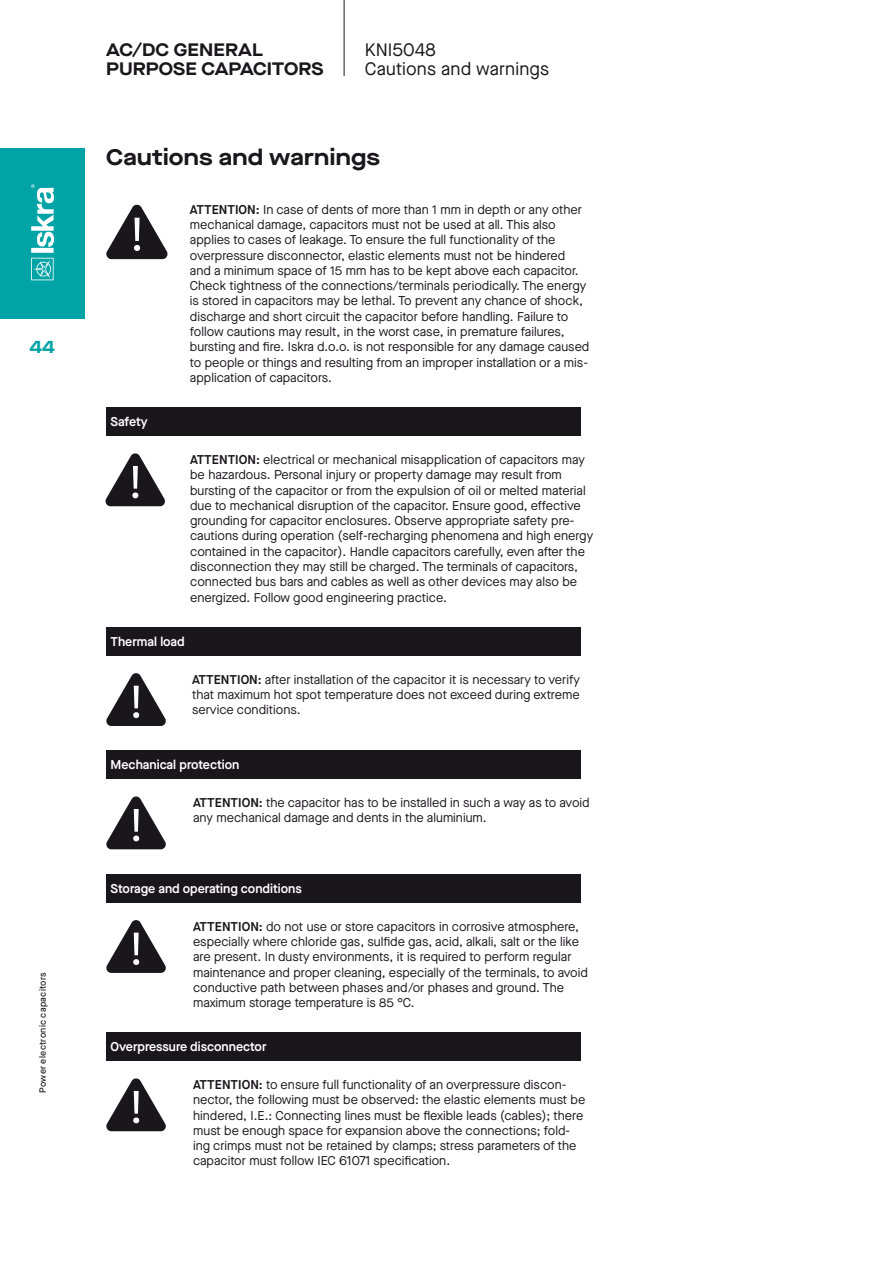
<style>
.page{position:relative;width:893px;height:1263px;background:#fff}
.page>*{position:absolute;margin:0;border:0;box-sizing:border-box;transform-origin:0 0}
.t1{font:700 expanded 22.5px "Maison Neue";letter-spacing:.01em;color:#1a171c}
.t2{font:700 expanded 18px "Maison Neue";letter-spacing:.005em;color:#1a171c}
.t3{font:18px "Maison Neue";letter-spacing:.01em;color:#1a171c}
.t4{font:700 expanded 18px "Maison Neue";color:#00a3a6}
.t5{font:12.75px/15.3px "Maison Neue";color:#1a171c}
.t6{font:600 12.75px "Maison Neue";color:#fff}
.t7{font:500 9px "Maison Neue";letter-spacing:.035em;color:#1a171c}
.s1{font-weight:600}
</style>
<div class="page">
<hr style="left:344px;top:0;width:1px;height:76px;background:#1a171c">
<svg style="left:105px;top:453px;width:60px;height:53px"></svg>
<svg style="left:106px;top:673px;width:60px;height:53px"></svg>
<svg style="left:106px;top:796px;width:60px;height:53px"></svg>
<svg style="left:106px;top:920px;width:60px;height:53px"></svg>
<svg style="left:106px;top:1078px;width:60px;height:53px"></svg>
<svg style="left:106px;top:205px;width:62px;height:54px"></svg>
<div style="left:106px;top:627px;width:475px;height:29px;background:#1a171c"></div>
<div style="left:106px;top:750px;width:475px;height:29px;background:#1a171c"></div>
<div style="left:106px;top:874px;width:475px;height:28px;background:#1a171c"></div>
<div style="left:106px;top:1032px;width:475px;height:29px;background:#1a171c"></div>
<div style="left:106px;top:407px;width:475px;height:29px;background:#1a171c"></div>
<div style="left:0;top:149px;width:85px;height:170px;background:#00a3a6"></div>
<svg style="left:31px;top:184px;width:23px;height:96px"></svg>
<h2 class="t4" style="left:30px;top:334px;width:27px">44</h2>
<p class="t7" style="left:37px;top:1093px;width:122px;rotate:-90deg">Power electronic capacitors</p>
<p class="t2" style="left:106px;top:37px;width:158px">AC/DC GENERAL</p>
<p class="t2" style="left:106px;top:56px;width:219px">PURPOSE CAPACITORS</p>
<p class="t3" style="left:365px;top:37px;width:72px">KNI5048</p>
<p class="t3" style="left:365px;top:57px;width:186px">Cautions and warnings</p>
<p class="t1" style="left:106px;top:141px;width:275px">Cautions and warnings</p>
<p class="t6" style="left:111px;top:413px;width:39px">Safety</p>
<p class="t5" style="left:190px;top:201px;width:401px"><span class="s1">ATTENTION:</span> In case of dents of more than 1 mm in depth or any other mechanical damage, capacitors must not be used at all. This also applies to cases of leakage. To ensure the full functionality of the overpressure disconnector, elastic elements must not be hindered and a minimum space of 15 mm has to be kept above each capacitor.<br>Check tightness of the connections/terminals periodically. The energy is stored in capacitors may be lethal. To prevent any chance of shock, discharge and short circuit the capacitor before handling. Failure to follow cautions may result, in the worst case, in premature failures, bursting and fire. Iskra d.o.o. is not responsible for any damage caused to people or things and resulting from an improper installation or a mis&shy;application of capacitors.</p>
<p class="t5" style="left:190px;top:452px;width:405px"><span class="s1">ATTENTION:</span> electrical or mechanical misapplication of capacitors may be hazardous. Personal injury or property damage may result from bursting of the capacitor or from the expulsion of oil or melted material due to mechanical disruption of the capacitor. Ensure good, effective grounding for capacitor enclosures. Observe appropriate safety pre&shy;cautions during operation (self-recharging phenomena and high energy contained in the capacitor). Handle capacitors carefully, even after the disconnection they may still be charged. The terminals of capacitors, connected bus bars and cables as well as other devices may also be energized. Follow good engineering practice.</p>
<p class="t6" style="left:111px;top:633px;width:76px">Thermal load</p>
<p class="t5" style="left:192px;top:671px;width:389px;text-align:justify"><span class="s1">ATTENTION:</span> after installation of the capacitor it is necessary to verify that maximum hot spot temperature does not exceed during extreme service conditions.</p>
<p class="t6" style="left:111px;top:756px;width:130px">Mechanical protection</p>
<p class="t5" style="left:193px;top:795px;width:398px"><span class="s1">ATTENTION:</span> the capacitor has to be installed in such a way as to avoid any mechanical damage and dents in the aluminium.</p>
<p class="t6" style="left:111px;top:879px;width:193px">Storage and operating conditions</p>
<p class="t5" style="left:193px;top:918px;width:396px"><span class="s1">ATTENTION:</span> do not use or store capacitors in corrosive atmosphere, especially where chloride gas, sulfide gas, acid, alkali, salt or the like are present. In dusty environments, it is required to perform regular maintenance and proper cleaning, especially of the terminals, to avoid conductive path between phases and/or phases and ground. The maximum storage temperature is 85 °C.</p>
<p class="t6" style="left:111px;top:1038px;width:158px">Overpressure disconnector</p>
<p class="t5" style="left:193px;top:1077px;width:394px"><span class="s1">ATTENTION:</span> to ensure full functionality of an overpressure discon&shy;nector, the following must be observed: the elastic elements must be hindered, I.E.: Connecting lines must be flexible leads (cables); there must be enough space for expansion above the connections; fold&shy;ing crimps must not be retained by clamps; stress parameters of the capacitor must follow IEC 61071 specification.</p>
</div>
